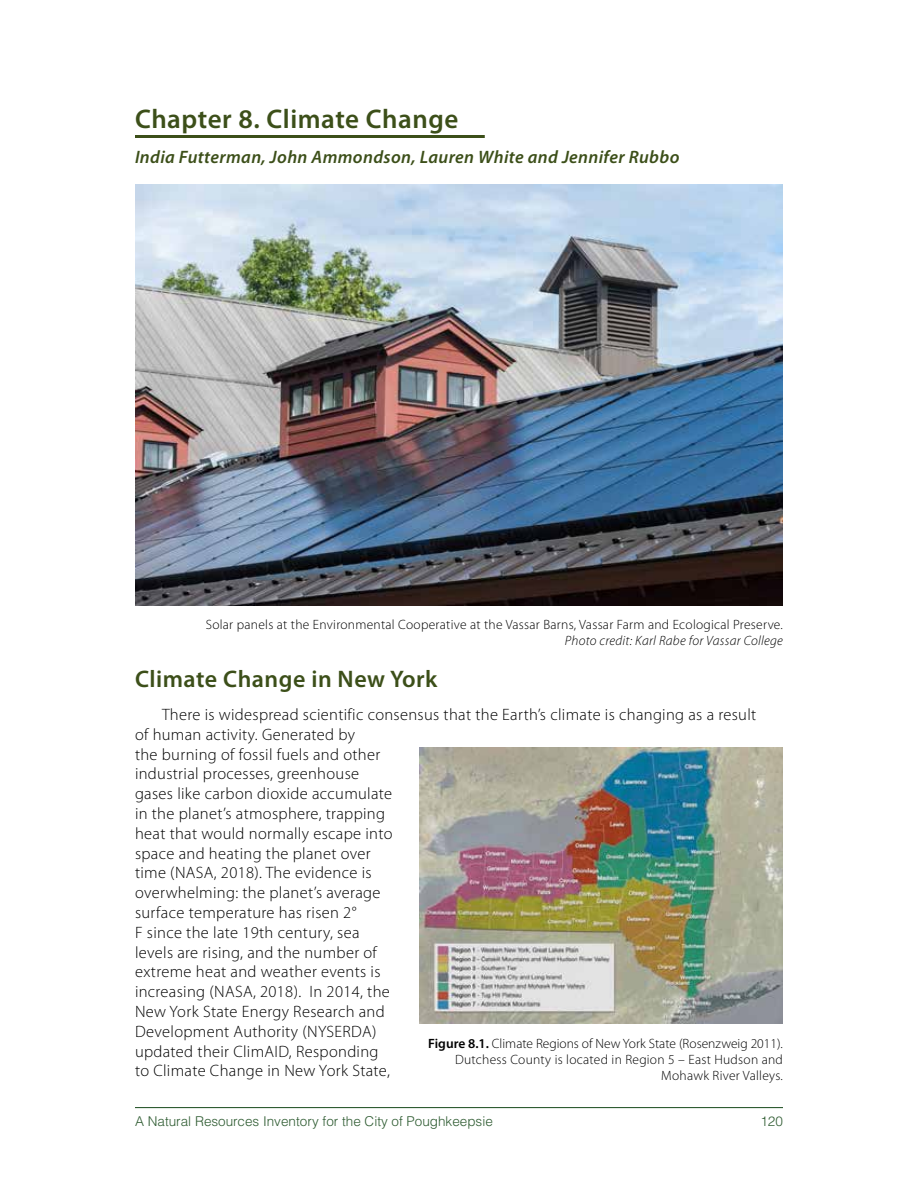
<style>
.page{position:relative;width:918px;height:1188px;background:#fff}
.page>*{position:absolute;margin:0;border:0;box-sizing:border-box;transform-origin:0 0}
.t1{font:600 27px "Myriad Pro";letter-spacing:.02em;color:#3c4f19}
.t2{font:600 24px "Myriad Pro";letter-spacing:.02em;color:#3c4f19}
.t3{font:italic 600 18px "Myriad Pro";letter-spacing:.02em;color:#3c4f19}
.t4{font:300 16.5px/19.8px "Myriad Pro";letter-spacing:.02em;color:#000}
.t5{font:300 13.5px/16.2px "Myriad Pro";letter-spacing:.02em;color:#000;text-align:right}
.t6{font:300 13.5px "Helvetica LT Std";color:#2f5c32}
.t7{font:italic 300 13.5px "Myriad Pro";letter-spacing:.02em;color:#000}
.s1{font-weight:600}
</style>
<div class="page">
<hr style="left:135px;top:1107px;width:648px;height:1px;background:#2f5c32">
<hr style="left:135px;top:135px;width:350px;height:3px;background:#3c4f19">
<img style="left:135px;top:185px;width:648px;height:420px">
<img style="left:419px;top:748px;width:364px;height:276px">
<h1 class="t1" style="left:135px;top:102px;width:325px">Chapter 8. Climate Change</h1>
<p class="t3" style="left:135px;top:146px;width:546px">India Futterman, John Ammondson, Lauren White and Jennifer Rubbo</p>
<p class="t5" style="left:206px;top:616px;width:579px">Solar panels at the Environmental Cooperative at the Vassar Barns, Vassar Farm and Ecological Preserve.</p>
<p class="t7" style="left:565px;top:633px;width:220px">Photo credit: Karl Rabe for Vassar College</p>
<h2 class="t2" style="left:135px;top:663px;width:304px">Climate Change in New York</h2>
<p class="t4" style="left:135px;top:704px;width:623px;text-indent:27px">There is widespread scientific consensus that the Earth’s climate is changing as a result of human activity. Generated by<br>the burning of fossil fuels and other<br>industrial processes, greenhouse<br>gases like carbon dioxide accumulate<br>in the planet’s atmosphere, trapping<br>heat that would normally escape into<br>space and heating the planet over<br>time (NASA, 2018). The evidence is<br>overwhelming: the planet’s average<br>surface temperature has risen 2°<br>F since the late 19th century, sea<br>levels are rising, and the number of<br>extreme heat and weather events is<br>increasing (NASA, 2018). In 2014, the<br>New York State Energy Research and<br>Development Authority (NYSERDA)<br>updated their ClimAID, Responding<br>to Climate Change in New York State,</p>
<p class="t5" style="left:428px;top:1035px;width:356px"><span class="s1">Figure 8.1.</span> Climate Regions of New York State (Rosenzweig 2011).<br>Dutchess County is located in Region 5 – East Hudson and<br>Mohawk River Valleys.</p>
<p class="t6" style="left:135px;top:1112px;width:359px">A Natural Resources Inventory for the City of Poughkeepsie</p>
<p class="t6" style="left:760px;top:1112px;width:24px">120</p>
</div>
